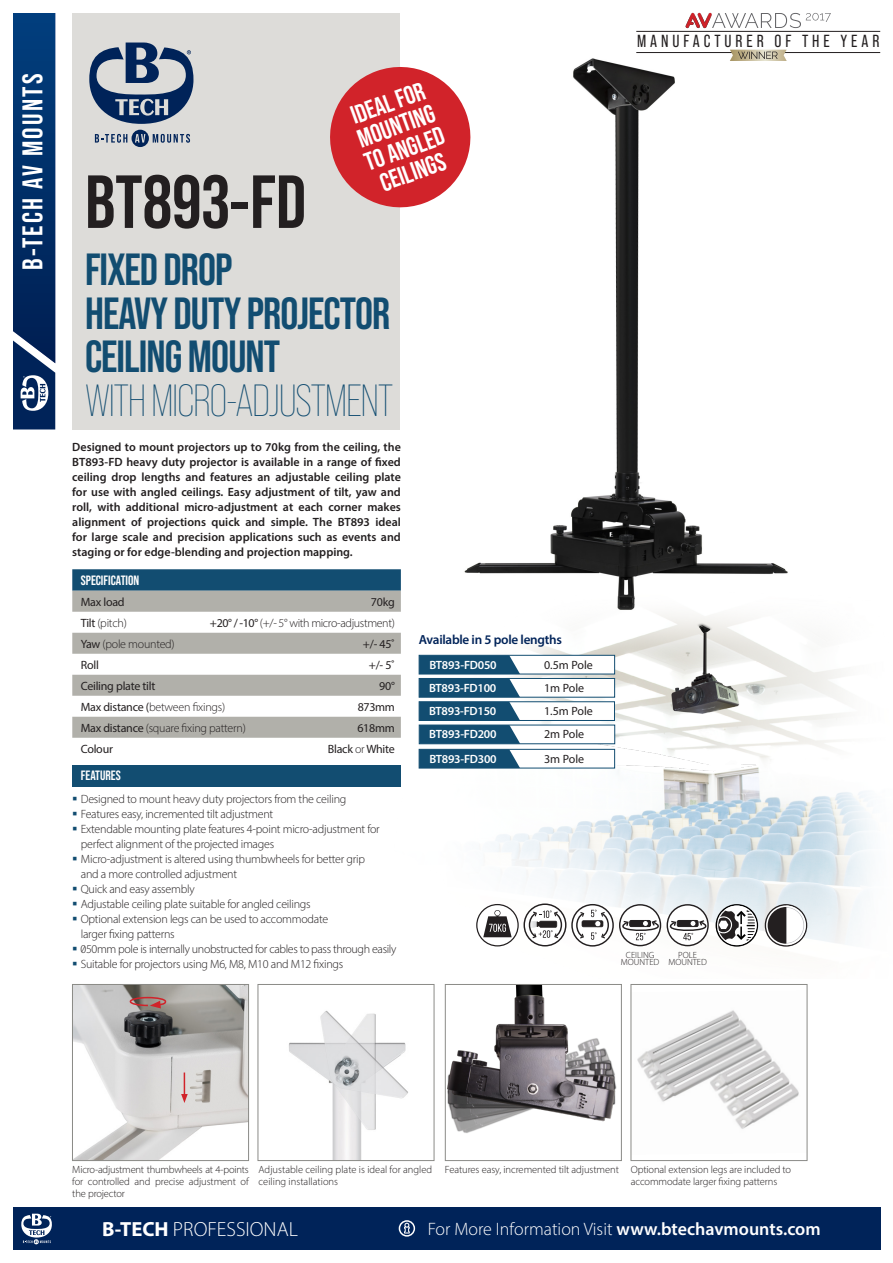
<style>
.page{position:relative;width:893px;height:1263px;background:#fff}
.page>*{position:absolute;margin:0;border:0;box-sizing:border-box;transform-origin:0 0}
.t1{font:700 75px "Bebas Neue Pro";color:#231f20}
.t2{font:700 45px/43.5px "Bebas Neue Pro";letter-spacing:-.02em;color:#124d71}
.t3{font:300 45px "Bebas Neue Pro";letter-spacing:-.03em;color:#124d71}
.t4{font:700 28.5px "Bebas Neue Pro";letter-spacing:.08em;color:#fff}
.t5{font:700 25.65px/24.5px "Bebas Neue Pro";color:#fff}
.t6{font:300 20.55px "Myriad Pro";color:#fff}
.t7{font:300 18px "Myriad Pro";color:#fff}
.t8{font:17.55px "Bebas Neue Pro";letter-spacing:.225em;color:#231f20}
.t9{font:700 13.5px "Bebas Neue Pro";color:#fff}
.t10{font:600 13.2px "Myriad Pro";letter-spacing:-.02em;color:#002359}
.t11{font:300 12px/15px "Myriad Pro";letter-spacing:-.02em;color:#231f20}
.t12{font:600 12px/15px "Myriad Pro";color:#231f20;text-align:justify}
.t13{font:12px "Myriad Pro";letter-spacing:-.02em;color:#231f20}
.t14{font:600 12px "Myriad Pro";letter-spacing:-.02em;color:#fff}
.t15{font:300 10.5px/12px "Myriad Pro";letter-spacing:-.01em;color:#231f20}
.t16{font:300 9px/7.5px "Myriad Pro";color:#231f20;text-align:center}
.s1{font-weight:400}
.s2{font-weight:300}
.s3{font-weight:700}
.s4{font-weight:600}
</style>
<div class="page">
<div style="left:72px;top:6px;width:328px;height:423px;background:#dddcd9"></div>
<svg style="left:95px;top:130px;width:95px;height:17px"></svg>
<svg style="left:89px;top:43px;width:104px;height:81px"></svg>
<div style="left:13px;top:1208px;width:867px;height:42px;background:#002359"></div>
<svg style="left:21px;top:1214px;width:31px;height:30px"></svg>
<svg style="left:399px;top:1220px;width:16px;height:16px"></svg>
<svg style="left:13px;top:13px;width:42px;height:416px;background:#0c376d"></svg>
<div style="left:0;top:0;width:893px;height:13px;background:#fff"></div>
<img style="left:464px;top:58px;width:324px;height:527px">
<img style="left:200px;top:585px;width:671px;height:362px">
<svg style="left:330px;top:58px;width:149px;height:158px"></svg>
<hr style="left:636px;top:31px;width:244px;height:1px;background:#231f20">
<hr style="left:636px;top:52px;width:244px;height:1px;background:#231f20">
<svg style="left:730px;top:50px;width:57px;height:11px"></svg>
<img style="left:685px;top:13px;width:27px;height:15px">
<svg style="left:712px;top:13px;width:119px;height:15px"></svg>
<img style="left:289px;top:1010px;width:119px;height:149px">
<div style="left:258px;top:984px;width:176px;height:177px;border:1px solid #8b8b87"></div>
<div style="left:72px;top:765px;width:329px;height:21px;background:#124d71"></div>
<div style="left:419px;top:701px;width:196px;height:20px;background:#fff;border:1px solid #124d71"></div>
<div style="left:419px;top:678px;width:196px;height:19px;background:#fff;border:1px solid #124d71"></div>
<div style="left:419px;top:725px;width:196px;height:19px;background:#fff"></div>
<div style="left:419px;top:749px;width:196px;height:19px;background:#fff;border:1px solid #124d71"></div>
<div style="left:419px;top:655px;width:196px;height:19px;background:#fff;border:1px solid #124d71"></div>
<svg style="left:419px;top:655px;width:101px;height:113px;background:#3b6c89"></svg>
<svg style="left:476px;top:904px;width:233px;height:42px"></svg>
<svg style="left:716px;top:904px;width:42px;height:43px"></svg>
<img style="left:637px;top:1010px;width:162px;height:119px">
<div style="left:631px;top:984px;width:176px;height:177px;border:1px solid #8b8b87"></div>
<img style="left:447px;top:986px;width:170px;height:147px">
<div style="left:445px;top:984px;width:177px;height:177px;border:1px solid #8b8b87"></div>
<svg style="left:765px;top:904px;width:42px;height:43px"></svg>
<svg style="left:72px;top:569px;width:329px;height:22px;background:#195274"></svg>
<svg style="left:72px;top:591px;width:329px;height:147px;fill:#b1b0aa"></svg>
<img style="left:74px;top:986px;width:173px;height:173px">
<div style="left:72px;top:984px;width:177px;height:177px;border:1px solid #8b8b87"></div>
<svg style="left:129px;top:996px;width:38px;height:12px"></svg>
<svg style="left:181px;top:1072px;width:7px;height:31px"></svg>
<h3 class="t4" style="left:16px;top:270px;width:198px;rotate:-90deg">B-TECH AV MOUNTS</h3>
<p class="t5" style="left:346px;top:105px;width:82px;rotate:-20deg">IDEAL FOR<br>MOUNTING</p>
<p class="t5" style="left:361px;top:151px;width:85px;rotate:-20deg">TO ANGLED<br>CEILINGS</p>
<p class="t1" style="left:85px;top:159px;width:223px">BT893-FD</p>
<p class="t2" style="left:85px;top:247px;width:149px">FIXED DROP</p>
<p class="t2" style="left:85px;top:291px;width:307px">HEAVY DUTY PROJECTOR<br>CEILING MOUNT</p>
<p class="t3" style="left:85px;top:376px;width:310px">WITH MICRO-ADJUSTMENT</p>
<p class="t12" style="left:72px;top:439px;width:330px">Designed to mount projectors up to 70kg from the ceiling, the BT893-FD heavy duty projector is available in a range of fixed ceiling drop lengths and features an adjustable ceiling plate for use with angled ceilings. Easy adjustment of tilt, yaw and roll, with additional micro-adjustment at each corner makes alignment of projections quick and simple. The BT893 ideal for large scale and precision applications such as events and staging or for edge-blending and projection mapping.</p>
<p class="t9" style="left:81px;top:572px;width:60px">SPECIFICATION</p>
<p class="t13" style="left:81px;top:594px;width:45px">Max load</p>
<p class="t13" style="left:371px;top:594px;width:25px">70kg</p>
<p class="t11" style="left:81px;top:615px;width:48px"><span class="s1">Tilt</span> (pitch)</p>
<p class="t11" style="left:210px;top:615px;width:186px"><span class="s1">+20° / -10°</span> (+/- 5° with micro-adjustment)</p>
<p class="t11" style="left:81px;top:636px;width:95px"><span class="s1">Yaw</span> (pole mounted)</p>
<p class="t13" style="left:363px;top:636px;width:33px">+/- 45˚</p>
<p class="t13" style="left:81px;top:657px;width:20px">Roll</p>
<p class="t13" style="left:369px;top:657px;width:28px">+/- 5˚</p>
<p class="t13" style="left:81px;top:678px;width:76px">Ceiling plate tilt</p>
<p class="t13" style="left:379px;top:678px;width:17px">90°</p>
<p class="t11" style="left:81px;top:699px;width:146px"><span class="s1">Max distance (</span>between fixings)</p>
<p class="t13" style="left:358px;top:699px;width:39px">873mm</p>
<p class="t11" style="left:81px;top:720px;width:167px"><span class="s1">Max distance</span> (square fixing pattern)</p>
<p class="t13" style="left:357px;top:720px;width:39px">618mm</p>
<p class="t13" style="left:81px;top:741px;width:34px">Colour</p>
<p class="t13" style="left:328px;top:741px;width:69px">Black <span class="s2">or</span> White</p>
<p class="t9" style="left:81px;top:768px;width:41px">FEATURES</p>
<p class="t11" style="left:81px;top:791px;width:267px">Designed to mount heavy duty projectors from the ceiling</p>
<p class="t11" style="left:81px;top:806px;width:194px">Features easy, incremented tilt adjustment</p>
<p class="t11" style="left:81px;top:821px;width:301px">Extendable mounting plate features 4-point micro-adjustment for perfect alignment of the projected images</p>
<p class="t11" style="left:81px;top:851px;width:286px">Micro-adjustment is altered using thumbwheels for better grip and a more controlled adjustment</p>
<p class="t11" style="left:81px;top:881px;width:115px">Quick and easy assembly</p>
<p class="t11" style="left:81px;top:896px;width:231px">Adjustable ceiling plate suitable for angled ceilings</p>
<p class="t11" style="left:81px;top:911px;width:249px">Optional extension legs can be used to accommodate larger fixing patterns</p>
<p class="t11" style="left:81px;top:941px;width:317px">050mm pole is internally unobstructed for cables to pass through easily</p>
<p class="t11" style="left:81px;top:956px;width:264px">Suitable for projectors using M6, M8, M10 and M12 fixings</p>
<p class="t10" style="left:419px;top:631px;width:145px">Available in 5 pole lengths</p>
<p class="t14" style="left:429px;top:657px;width:69px">BT893-FD050</p>
<p class="t13" style="left:544px;top:658px;width:50px">0.5m Pole</p>
<p class="t14" style="left:429px;top:680px;width:69px">BT893-FD100</p>
<p class="t13" style="left:544px;top:680px;width:42px">1m Pole</p>
<p class="t14" style="left:429px;top:703px;width:69px">BT893-FD150</p>
<p class="t14" style="left:429px;top:727px;width:69px">BT893-FD200</p>
<p class="t14" style="left:429px;top:751px;width:69px">BT893-FD300</p>
<p class="t13" style="left:544px;top:704px;width:50px">1.5m Pole</p>
<p class="t13" style="left:544px;top:727px;width:42px">2m Pole</p>
<p class="t13" style="left:544px;top:752px;width:42px">3m Pole</p>
<p class="t8" style="left:637px;top:31px;width:244px">MANUFACTURER OF THE YEAR</p>
<p class="t16" style="left:621px;top:951px;width:40px">CEILING<br>MOUNTED</p>
<p class="t16" style="left:668px;top:951px;width:40px">POLE<br>MOUNTED</p>
<p class="t15" style="left:259px;top:1163px;width:175px">Adjustable ceiling plate is ideal for angled ceiling installations</p>
<p class="t15" style="left:72px;top:1163px;width:178px;text-align:justify">Micro-adjustment thumbwheels at 4-points for controlled and precise adjustment of the projector</p>
<p class="t15" style="left:631px;top:1163px;width:162px">Optional extension legs are included to accommodate larger fixing patterns</p>
<p class="t15" style="left:445px;top:1163px;width:176px">Features easy, incremented tilt adjustment</p>
<p class="t6" style="left:102px;top:1217px;width:197px"><span class="s3">B-TECH</span> PROFESSIONAL</p>
<h3 class="t7" style="left:428px;top:1218px;width:394px">For More Information Visit <span class="s4">www.btechavmounts.com</span></h3>
</div>
